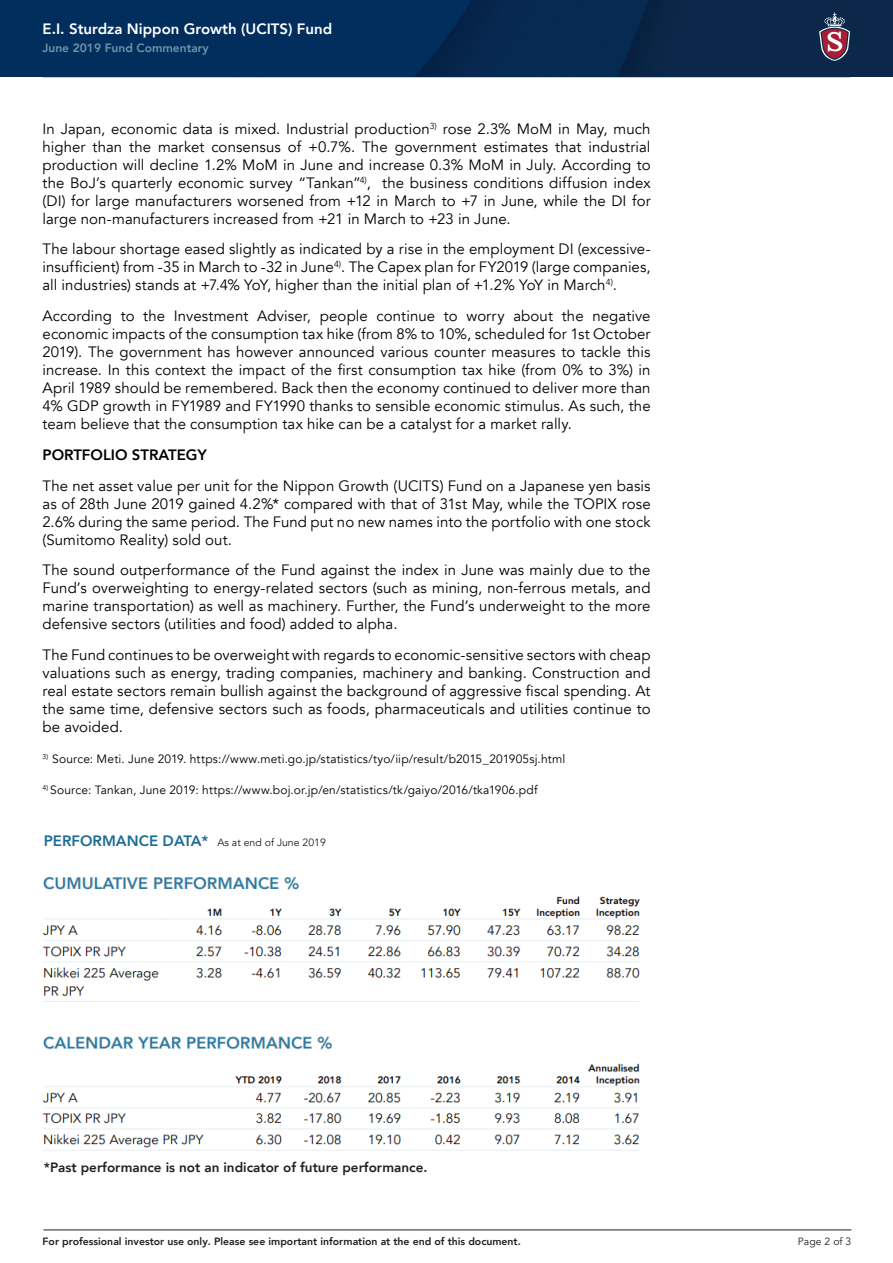
<style>
.page{position:relative;width:893px;height:1263px;background:#fff}
.page>*{position:absolute;margin:0;border:0;box-sizing:border-box;transform-origin:0 0}
.t1{font:15px/18px "Avenir LT Com";letter-spacing:.005em;color:#000001;text-align:justify}
.t2{font:800 15px "Avenir LT Com";color:#fff}
.t3{font:800 15px "Avenir LT Com";color:#000001}
.t4{font:800 13.5px "Avenir LT Com";color:#231f20}
.t5{font:12px "Avenir LT Com";letter-spacing:.015em;color:#000001}
.t6{font:800 12px "Avenir LT Com";color:#6e94ab}
.t7{font:800 10.5px "Avenir LT Com";color:#231f20}
.t8{font:10.5px "Avenir LT Com";color:#231f20}
.s1{font-weight:800;font-size:15px;color:#1c6c94}
</style>
<div class="page">
<hr style="left:43px;top:1230px;width:808px;height:1px;background:#231f20">
<img style="left:0;top:0;width:893px;height:77px">
<img style="left:42px;top:876px;width:599px;height:275px">
<svg style="left:819px;top:13px;width:31px;height:48px"></svg>
<p class="t2" style="left:43px;top:20px;width:291px">E.I. Sturdza Nippon Growth (UCITS) Fund</p>
<p class="t6" style="left:43px;top:41px;width:168px">June 2019 Fund Commentary</p>
<p class="t1" style="left:43px;top:120px;width:610px">In Japan, economic data is mixed. Industrial production<sup>3)</sup> rose 2.3% MoM in May, much higher than the market consensus of +0.7%. The government estimates that industrial production will decline 1.2% MoM in June and increase 0.3% MoM in July. According to the BoJ’s quarterly economic survey “Tankan”<sup>4)</sup>, the business conditions diffusion index (DI) for large manufacturers worsened from +12 in March to +7 in June, while the DI for large non-manufacturers increased from +21 in March to +23 in June.</p>
<p class="t1" style="left:43px;top:240px;width:610px">The labour shortage eased slightly as indicated by a rise in the employment DI (excessive&shy;insufficient) from -35 in March to -32 in June<sup>4)</sup>. The Capex plan for FY2019 (large companies, all industries) stands at +7.4% YoY, higher than the initial plan of +1.2% YoY in March<sup>4)</sup>.</p>
<p class="t1" style="left:43px;top:307px;width:610px">According to the Investment Adviser, people continue to worry about the negative economic impacts of the consumption tax hike (from 8% to 10%, scheduled for 1st October 2019). The government has however announced various counter measures to tackle this increase. In this context the impact of the first consumption tax hike (from 0% to 3%) in April 1989 should be remembered. Back then the economy continued to deliver more than 4% GDP growth in FY1989 and FY1990 thanks to sensible economic stimulus. As such, the team believe that the consumption tax hike can be a catalyst for a market rally.</p>
<p class="t3" style="left:43px;top:446px;width:166px">PORTFOLIO STRATEGY</p>
<p class="t1" style="left:43px;top:477px;width:610px">The net asset value per unit for the Nippon Growth (UCITS) Fund on a Japanese yen basis as of 28th June 2019 gained 4.2%* compared with that of 31st May, while the TOPIX rose 2.6% during the same period. The Fund put no new names into the portfolio with one stock (Sumitomo Reality) sold out.</p>
<p class="t1" style="left:43px;top:561px;width:610px">The sound outperformance of the Fund against the index in June was mainly due to the Fund’s overweighting to energy-related sectors (such as mining, non-ferrous metals, and marine transportation) as well as machinery. Further, the Fund’s underweight to the more defensive sectors (utilities and food) added to alpha.</p>
<p class="t1" style="left:43px;top:646px;width:610px">The Fund continues to be overweight with regards to economic-sensitive sectors with cheap valuations such as energy, trading companies, machinery and banking. Construction and real estate sectors remain bullish against the background of aggressive fiscal spending. At the same time, defensive sectors such as foods, pharmaceuticals and utilities continue to be avoided.</p>
<p class="t5" style="left:43px;top:752px;width:524px"><sup>3)</sup> Source: Meti. June 2019. https://www.meti.go.jp/statistics/tyo/iip/result/b2015_201905sj.html</p>
<p class="t5" style="left:43px;top:782px;width:497px"><sup>4)</sup> Source: Tankan, June 2019: https://www.boj.or.jp/en/statistics/tk/gaiyo/2016/tka1906.pdf</p>
<p class="t8" style="left:44px;top:836px;width:284px"><span class="s1">PERFORMANCE DATA*</span> As at end of June 2019</p>
<p class="t4" style="left:44px;top:1159px;width:385px">*Past performance is not an indicator of future performance.</p>
<p class="t7" style="left:43px;top:1235px;width:480px">For professional investor use only. Please see important information at the end of this document.</p>
<p class="t8" style="left:798px;top:1235px;width:55px">Page 2 of 3</p>
</div>
